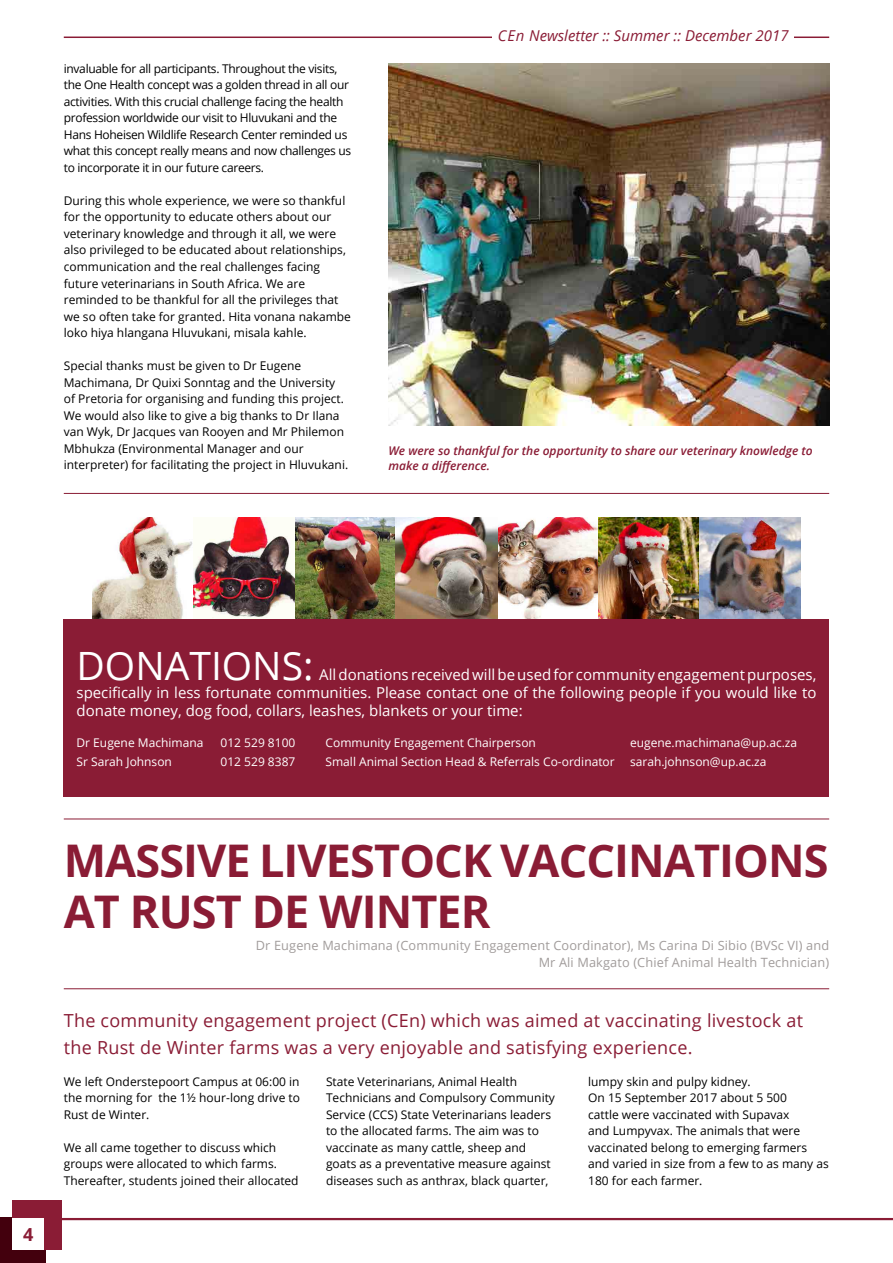
<style>
.page{position:relative;width:893px;height:1263px;background:#fff}
.page>*{position:absolute;margin:0;border:0;box-sizing:border-box;transform-origin:0 0}
.t1{font:700 45px/51px "Open Sans";letter-spacing:-.02em;color:#8a1c35}
.t2{font:39px "Open Sans";color:#fff}
.t3{font:18px/27px "Open Sans";letter-spacing:.015em;color:#8a1c35}
.t4{font:700 18px "Open Sans";color:#8a1c35}
.t5{font:15px/18px "Open Sans";color:#fff;text-align:justify}
.t6{font:italic 15px "Open Sans";color:#8a1c35}
.t7{font:12.75px/16.5px "Open Sans";letter-spacing:.01em;color:#a19c9b;text-align:right}
.t8{font:12px/16.5px "Open Sans";color:#000}
.t9{font:12px/16.5px "Open Sans";letter-spacing:-.025em;color:#000}
.t10{font:12px "Open Sans";color:#fff}
.t11{font:italic 600 12px/15px "Open Sans";color:#8a1c35}
</style>
<div class="page">
<hr style="left:64px;top:37px;width:765px;height:1px;background:#8a1c35">
<hr style="left:56px;top:1218px;width:837px;height:2px;background:#8a1c35">
<div style="left:492px;top:29px;width:302px;height:19px;background:#fff"></div>
<div style="left:0;top:1217px;width:46px;height:46px;background:#43000d"></div>
<div style="left:12px;top:1200px;width:50px;height:50px;background:#8a1c35"></div>
<div style="left:12px;top:1218px;width:32px;height:32px;background:#fff"></div>
<hr style="left:64px;top:988px;width:765px;height:1px;background:#8a1c35">
<hr style="left:64px;top:819px;width:765px;height:1px;background:#8a1c35">
<hr style="left:64px;top:493px;width:765px;height:1px;background:#8a1c35">
<img style="left:388px;top:64px;width:441px;height:361px">
<div style="left:64px;top:619px;width:765px;height:177px;background:#8a1c35"></div>
<img style="left:93px;top:518px;width:707px;height:101px">
<p class="t9" style="left:64px;top:60px;width:289px">invaluable for all participants. Throughout the visits, the One Health concept was a golden thread in all our activities. With this crucial challenge facing the health profession worldwide our visit to Hluvukani and the Hans Hoheisen Wildlife Research Center reminded us what this concept really means and now challenges us to incorporate it in our future careers.</p>
<p class="t8" style="left:64px;top:192px;width:289px">During this whole experience, we were so thankful for the opportunity to educate others about our veterinary knowledge and through it all, we were also privileged to be educated about relationships, communication and the real challenges facing future veterinarians in South Africa. We are reminded to be thankful for all the privileges that we so often take for granted. Hita vonana nakambe loko hiya hlangana Hluvukani, misala kahle.</p>
<p class="t8" style="left:64px;top:357px;width:286px">Special thanks must be given to Dr Eugene Machimana, Dr Quixi Sonntag and the University of Pretoria for organising and funding this project.<br>We would also like to give a big thanks to Dr Ilana van Wyk, Dr Jacques van Rooyen and Mr Philemon Mbhukza (Environmental Manager and our interpreter) for facilitating the project in Hluvukani.</p>
<p class="t6" style="left:498px;top:25px;width:292px">CEn Newsletter :: Summer :: December 2017</p>
<p class="t11" style="left:388px;top:443px;width:426px">We were so thankful for the opportunity to share our veterinary knowledge to make a difference.</p>
<h3 class="t4" style="left:23px;top:1221px;width:12px">4</h3>
<h2 class="t2" style="left:77px;top:639px;width:238px">DONATIONS:</h2>
<p class="t5" style="left:77px;top:665px;width:741px;text-indent:243px">All donations received will be used for community engagement purposes, specifically in less fortunate communities. Please contact one of the following people if you would like to donate money, dog food, collars, leashes, blankets or your time:</p>
<p class="t10" style="left:77px;top:734px;width:128px">Dr Eugene Machimana</p>
<p class="t10" style="left:221px;top:734px;width:76px">012 529 8100</p>
<p class="t10" style="left:326px;top:734px;width:212px">Community Engagement Chairperson</p>
<p class="t10" style="left:630px;top:734px;width:169px">eugene.machimana@up.ac.za</p>
<p class="t10" style="left:77px;top:753px;width:97px">Sr Sarah Johnson</p>
<p class="t10" style="left:221px;top:753px;width:76px">012 529 8387</p>
<p class="t10" style="left:326px;top:753px;width:291px">Small Animal Section Head &amp; Referrals Co-ordinator</p>
<p class="t10" style="left:630px;top:753px;width:138px">sarah.johnson@up.ac.za</p>
<h1 class="t1" style="left:64px;top:833px;width:766px">MASSIVE LIVESTOCK VACCINATIONS<br>AT RUST DE WINTER</h1>
<p class="t7" style="left:256px;top:937px;width:575px">Dr Eugene Machimana (Community Engagement Coordinator), Ms Carina Di Sibio (BVSc VI) and<br>Mr Ali Makgato (Chief Animal Health Technician)</p>
<h3 class="t3" style="left:64px;top:1006px;width:741px">The community engagement project (CEn) which was aimed at vaccinating livestock at the Rust de Winter farms was a very enjoyable and satisfying experience.</h3>
<p class="t8" style="left:64px;top:1072px;width:238px;text-align:justify">We left Onderstepoort Campus at 06:00 in the morning for the 1½ hour-long drive to Rust de Winter.</p>
<p class="t8" style="left:64px;top:1138px;width:236px">We all came together to discuss which groups were allocated to which farms.<br>Thereafter, students joined their allocated</p>
<p class="t8" style="left:326px;top:1072px;width:230px">State Veterinarians, Animal Health Technicians and Compulsory Community Service (CCS) State Veterinarians leaders to the allocated farms. The aim was to vaccinate as many cattle, sheep and goats as a preventative measure against diseases such as anthrax, black quarter,</p>
<p class="t8" style="left:588px;top:1072px;width:242px">lumpy skin and pulpy kidney.<br>On 15 September 2017 about 5 500<br>cattle were vaccinated with Supavax<br>and Lumpyvax. The animals that were vaccinated belong to emerging farmers and varied in size from a few to as many as<br>180 for each farmer.</p>
</div>
